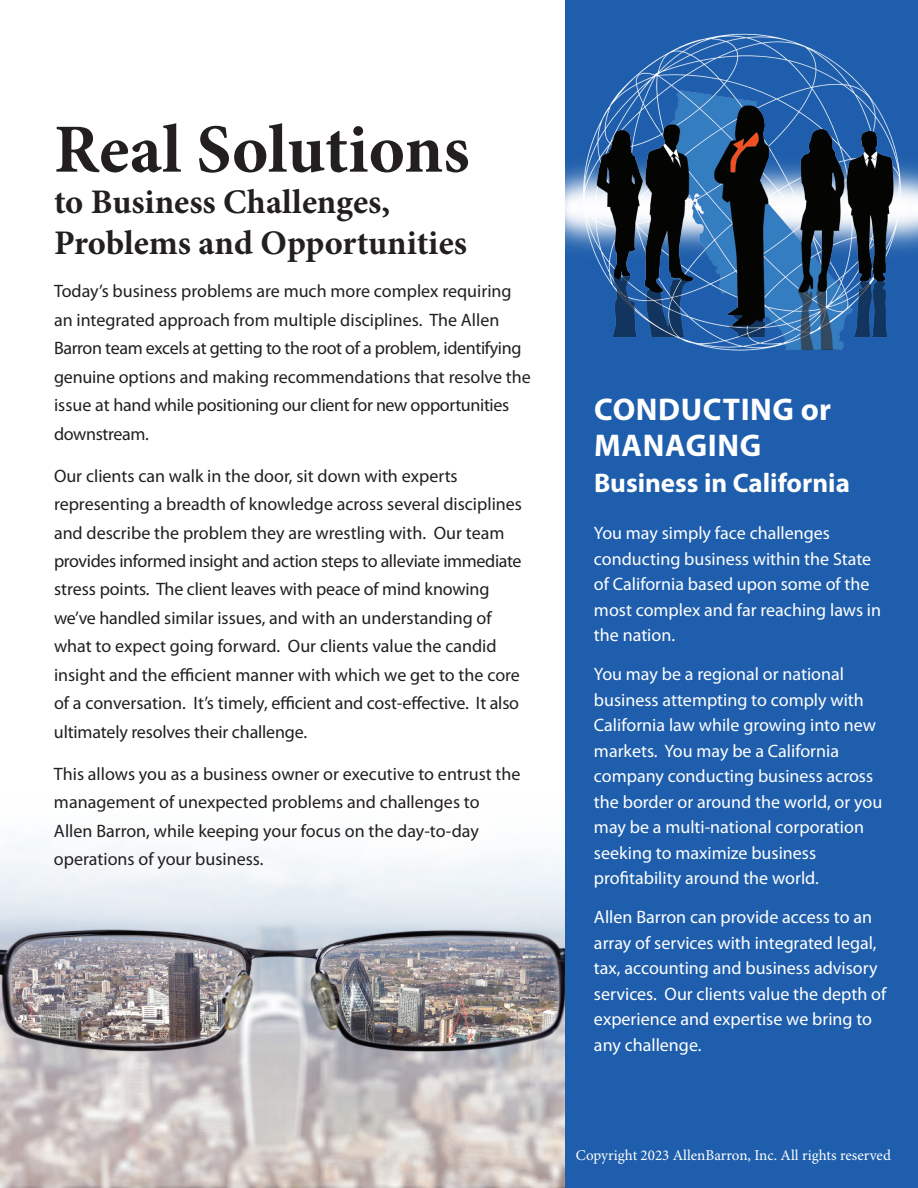
<style>
.page{position:relative;width:918px;height:1188px;background:#fff}
.page>*{position:absolute;margin:0;border:0;box-sizing:border-box;transform-origin:0 0}
.t1{font:700 69px "Minion Pro";letter-spacing:-.005em;color:#231f20}
.t2{font:700 34.5px/41.4px "Minion Pro";color:#231f20}
.t3{font:700 31.5px/36px "Myriad Pro";letter-spacing:.02em;color:#fff}
.t4{font:700 27px "Myriad Pro";color:#fff}
.t5{font:18px/28.5px "Myriad Pro";color:#231f20}
.t6{font:18px/25.5px "Myriad Pro";color:#fff}
.t7{font:15px "Minion Pro";color:#fff}
</style>
<div class="page">
<img style="left:0;top:793px;width:566px;height:395px">
<div style="left:566px;top:0;width:352px;height:1188px;background:#1e5eac"></div>
<img style="left:566px;top:33px;width:352px;height:318px">
<h1 class="t1" style="left:54px;top:108px;width:417px">Real Solutions</h1>
<h2 class="t2" style="left:54px;top:183px;width:414px">to Business Challenges,<br>Problems and Opportunities</h2>
<p class="t5" style="left:54px;top:277px;width:478px">Today’s business problems are much more complex requiring an integrated approach from multiple disciplines. The Allen Barron team excels at getting to the root of a problem, identifying genuine options and making recommendations that resolve the issue at hand while positioning our client for new opportunities downstream.</p>
<p class="t5" style="left:54px;top:462px;width:470px">Our clients can walk in the door, sit down with experts representing a breadth of knowledge across several disciplines and describe the problem they are wrestling with. Our team provides informed insight and action steps to alleviate immediate stress points. The client leaves with peace of mind knowing we’ve handled similar issues, and with an understanding of what to expect going forward. Our clients value the candid insight and the efficient manner with which we get to the core of a conversation. It’s timely, efficient and cost-effective. It also ultimately resolves their challenge.</p>
<p class="t5" style="left:54px;top:760px;width:468px">This allows you as a business owner or executive to entrust the management of unexpected problems and challenges to Allen Barron, while keeping your focus on the day-to-day operations of your business.</p>
<h3 class="t3" style="left:594px;top:392px;width:238px">CONDUCTING or<br>MANAGING</h3>
<h3 class="t4" style="left:594px;top:468px;width:257px">Business in California</h3>
<p class="t6" style="left:594px;top:521px;width:289px">You may simply face challenges conducting business within the State of California based upon some of the most complex and far reaching laws in the nation.</p>
<p class="t6" style="left:594px;top:662px;width:290px">You may be a regional or national business attempting to comply with California law while growing into new markets. You may be a California company conducting business across the border or around the world, or you may be a multi-national corporation seeking to maximize business profitability around the world.</p>
<p class="t6" style="left:594px;top:905px;width:294px">Allen Barron can provide access to an array of services with integrated legal, tax, accounting and business advisory services. Our clients value the depth of experience and expertise we bring to any challenge.</p>
<p class="t7" style="left:576px;top:1146px;width:317px">Copyright 2023 AllenBarron, Inc. All rights reserved</p>
</div>
